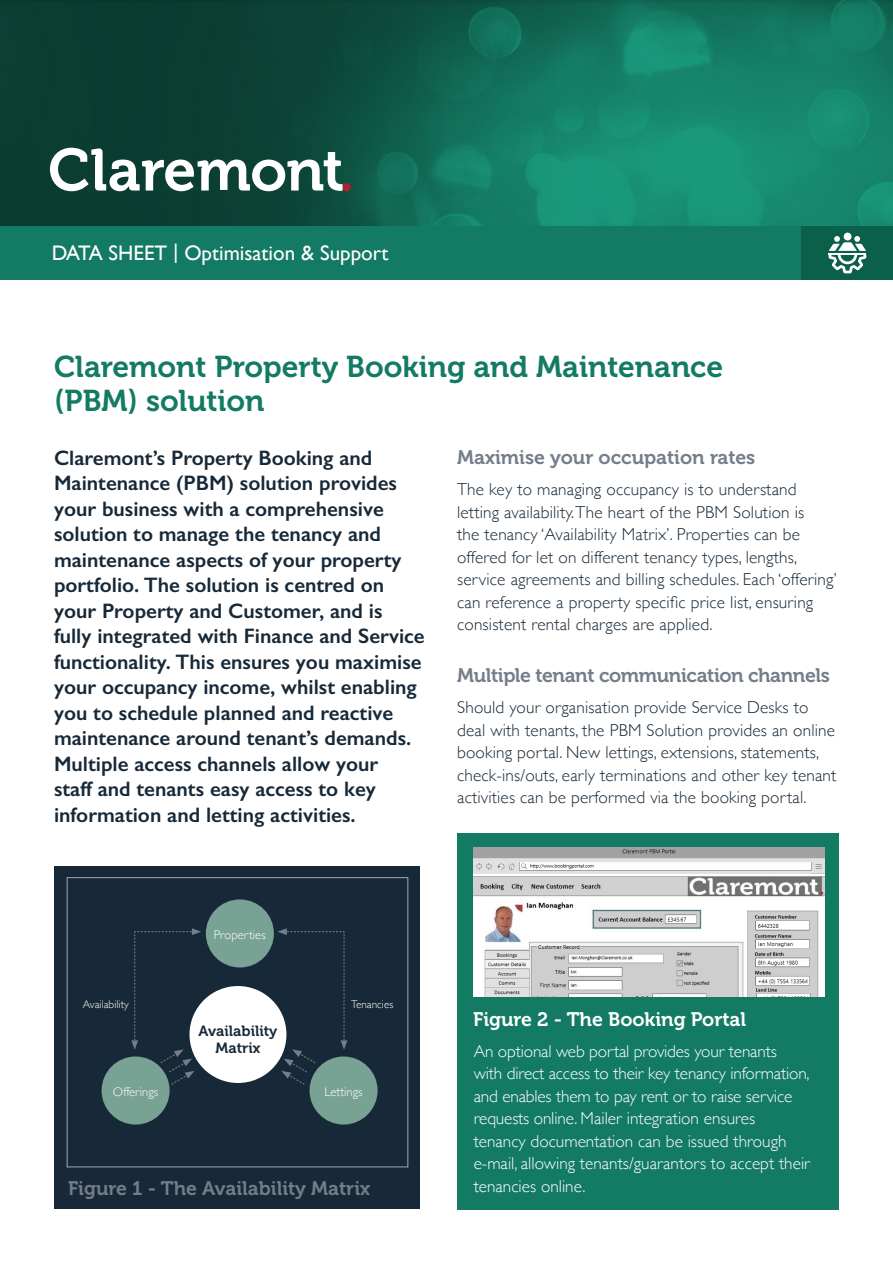
<style>
.page{position:relative;width:893px;height:1263px;background:#fff}
.page>*{position:absolute;margin:0;border:0;box-sizing:border-box;transform-origin:0 0}
.t1{font:30px/34.5px "Museo 700";color:#137a63}
.t2{font:600 21px/25.5px "Gill Sans";color:#172938}
.t3{font:21px "Gill Sans";color:#fff}
.t4{font:19.5px "Museo 700";letter-spacing:-.005em;color:#747d8a}
.t5{font:19.5px "Museo 700";color:#fff}
.t6{font:300 17.25px/22.5px "Gill Sans";letter-spacing:.01em;color:#172938}
.t7{font:300 17.25px/22.5px "Gill Sans";letter-spacing:-.01em;color:#fff}
.t8{font:14.7px "Museo 700";color:#172938}
.t9{font:300 12.6px "Gill Sans";color:#fff}
.t10{font:300 11.25px "Gill Sans";color:#fff}
</style>
<div class="page">
<img style="left:0;top:0;width:893px;height:226px">
<div style="left:343px;top:183px;width:8px;height:8px;background:#b91f33;border-radius:50%"></div>
<svg style="left:50px;top:148px;width:293px;height:43px"></svg>
<div style="left:0;top:226px;width:893px;height:54px;background:#137a63"></div>
<div style="left:802px;top:226px;width:91px;height:54px;background:#0b604a"></div>
<div style="left:844px;top:233px;width:7px;height:7px;background:#fff;border-radius:50%"></div>
<svg style="left:829px;top:236px;width:37px;height:37px"></svg>
<div style="left:457px;top:833px;width:382px;height:377px;background:#137a63"></div>
<img style="left:474px;top:847px;width:350px;height:149px">
<div style="left:54px;top:866px;width:366px;height:343px;background:#172938"></div>
<div style="left:190px;top:986px;width:96px;height:97px;background:#fff;border-radius:50%"></div>
<div style="left:102px;top:1056px;width:68px;height:68px;background:#78a293;border-radius:50%"></div>
<div style="left:206px;top:899px;width:68px;height:68px;background:#78a293;border-radius:50%"></div>
<div style="left:310px;top:1056px;width:68px;height:68px;background:#78a293;border-radius:50%"></div>
<svg style="left:131px;top:928px;width:70px;height:157px"></svg>
<svg style="left:277px;top:928px;width:70px;height:157px"></svg>
<div style="left:67px;top:877px;width:341px;height:290px;border:1px solid #a2a7b2"></div>
<p class="t3" style="left:52px;top:241px;width:338px">DATA SHEET | Optimisation &amp; Support</p>
<p class="t1" style="left:54px;top:349px;width:671px">Claremont Property Booking and Maintenance (PBM) solution</p>
<p class="t2" style="left:54px;top:445px;width:372px">Claremont’s Property Booking and Maintenance (PBM) solution provides your business with a comprehensive solution to manage the tenancy and maintenance aspects of your property portfolio. The solution is centred on your Property and Customer, and is fully integrated with Finance and Service functionality. This ensures you maximise your occupancy income, whilst enabling you to schedule planned and reactive maintenance around tenant’s demands.<br>Multiple access channels allow your<br>staff and tenants easy access to key information and letting activities.</p>
<p class="t4" style="left:457px;top:447px;width:300px">Maximise your occupation rates</p>
<p class="t6" style="left:457px;top:478px;width:381px">The key to managing occupancy is to understand letting availability. The heart of the PBM Solution is<br>the tenancy ‘Availability Matrix’. Properties can be offered for let on different tenancy types, lengths, service agreements and billing schedules. Each ‘offering’ can reference a property specific price list, ensuring consistent rental charges are applied.</p>
<p class="t4" style="left:457px;top:664px;width:374px">Multiple tenant communication channels</p>
<p class="t6" style="left:457px;top:695px;width:381px">Should your organisation provide Service Desks to deal with tenants, the PBM Solution provides an online booking portal. New lettings, extensions, statements, check-ins/outs, early terminations and other key tenant activities can be performed via the booking portal.</p>
<p class="t9" style="left:214px;top:925px;width:53px">Properties</p>
<p class="t10" style="left:83px;top:995px;width:47px">Availability</p>
<p class="t10" style="left:351px;top:995px;width:44px">Tenancies</p>
<p class="t9" style="left:113px;top:1082px;width:47px">Offerings</p>
<p class="t8" style="left:199px;top:1023px;width:80px">Availability</p>
<p class="t8" style="left:216px;top:1040px;width:46px">Matrix</p>
<p class="t9" style="left:325px;top:1082px;width:40px">Lettings</p>
<p class="t4" style="left:68px;top:1177px;width:304px">Figure 1 - The Availability Matrix</p>
<p class="t5" style="left:473px;top:1008px;width:275px">Figure 2 - The Booking Portal</p>
<p class="t7" style="left:474px;top:1039px;width:338px">An optional web portal provides your tenants<br>with direct access to their key tenancy information, and enables them to pay rent or to raise service requests online. Mailer integration ensures tenancy documentation can be issued through e-mail, allowing tenants/guarantors to accept their tenancies online.</p>
</div>
